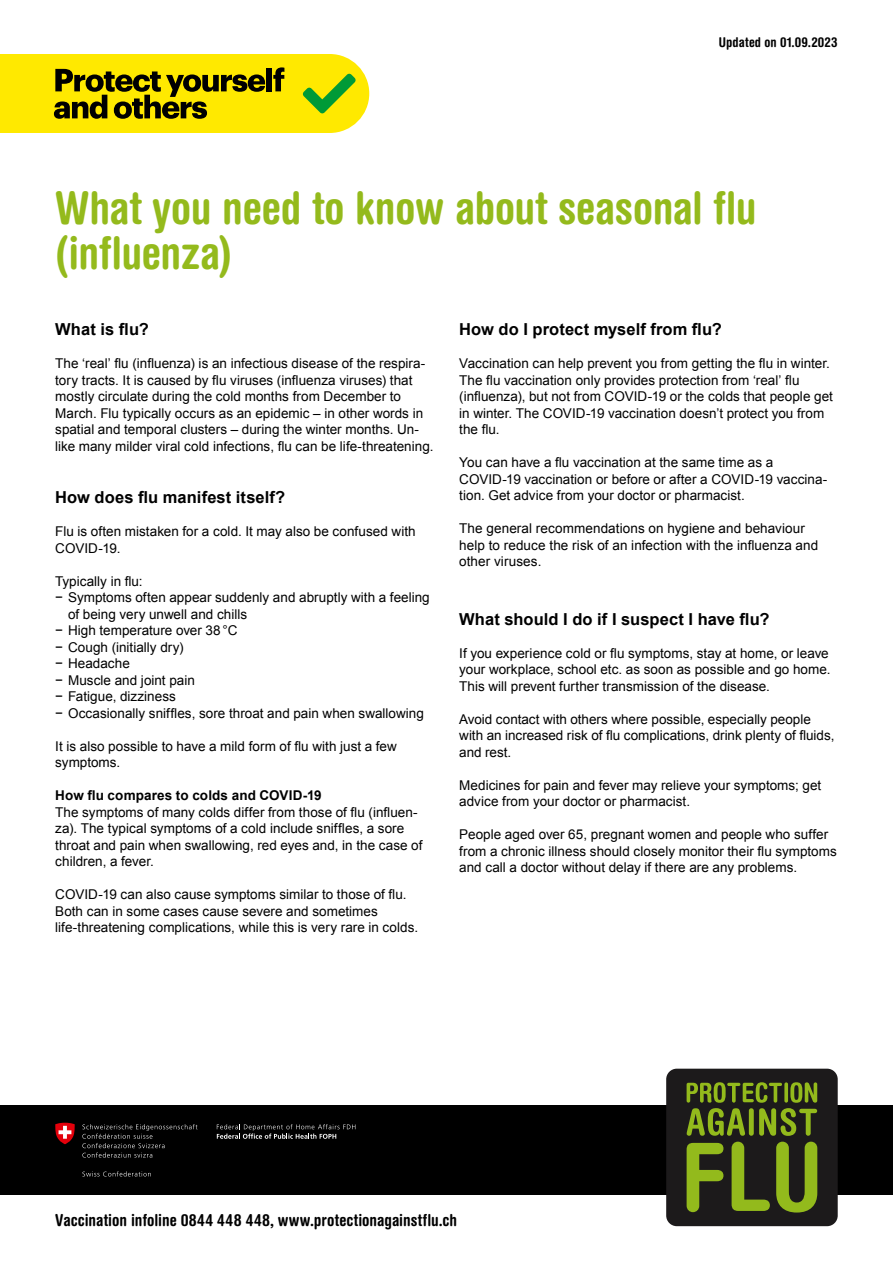
<style>
.page{position:relative;width:893px;height:1263px;background:#fff}
.page>*{position:absolute;margin:0;border:0;box-sizing:border-box;transform-origin:0 0}
.t1{font:700 condensed 45px/45px "Helvetica Rounded";letter-spacing:-.005em;color:#94ba1c}
.t2{font:700 16.5px "Arial";letter-spacing:.005em;color:#000}
.t3{font:700 condensed 16.5px "Helvetica Rounded";color:#000}
.t4{font:13.5px/16.5px "Arial";color:#000}
.t5{font:700 13.5px "Arial";letter-spacing:.01em;color:#000}
.t6{font:700 condensed 13.5px "Helvetica Rounded";letter-spacing:.01em;color:#000}
</style>
<div class="page">
<div style="left:0;top:1106px;width:893px;height:89px;background:#000"></div>
<svg style="left:217px;top:1124px;width:138px;height:15px"></svg>
<svg style="left:82px;top:1124px;width:116px;height:34px"></svg>
<svg style="left:82px;top:1171px;width:69px;height:5px"></svg>
<svg style="left:55px;top:1123px;width:20px;height:21px"></svg>
<div style="left:666px;top:1069px;width:172px;height:157px;background:#1c1a1b;border-radius:11px"></div>
<svg style="left:687px;top:1143px;width:36px;height:69px"></svg>
<svg style="left:732px;top:1142px;width:38px;height:69px"></svg>
<svg style="left:776px;top:1142px;width:41px;height:70px"></svg>
<svg style="left:687px;top:1082px;width:130px;height:54px"></svg>
<svg style="left:0;top:54px;width:369px;height:79px;background:#d1c307"></svg>
<p class="t6" style="left:719px;top:34px;width:120px">Updated on 01.09.2023</p>
<h1 class="t1" style="left:55px;top:185px;width:703px">What you need to know about seasonal flu (influenza)</h1>
<p class="t2" style="left:55px;top:319px;width:95px">What is flu?</p>
<p class="t4" style="left:55px;top:355px;width:380px">The ‘real’ flu (influenza) is an infectious disease of the respira&shy;tory tracts. It is caused by flu viruses (influenza viruses) that mostly circulate during the cold months from December to March. Flu typically occurs as an epidemic – in other words in spatial and temporal clusters – during the winter months. Un&shy;like many milder viral cold infections, flu can be life-threatening.</p>
<p class="t2" style="left:55px;top:487px;width:232px">How does flu manifest itself?</p>
<p class="t4" style="left:55px;top:523px;width:362px">Flu is often mistaken for a cold. It may also be confused with<br>COVID-19.</p>
<p class="t4" style="left:55px;top:573px;width:89px">Typically in flu:</p>
<p class="t4" style="left:55px;top:589px;width:376px">− Symptoms often appear suddenly and abruptly with a feeling</p>
<p class="t4" style="left:68px;top:606px;width:181px">of being very unwell and chills</p>
<p class="t4" style="left:55px;top:622px;width:184px">− High temperature over 38°C</p>
<p class="t4" style="left:55px;top:639px;width:130px">− Cough (initially dry)</p>
<p class="t4" style="left:55px;top:655px;width:76px">− Headache</p>
<p class="t4" style="left:55px;top:672px;width:141px">− Muscle and joint pain</p>
<p class="t4" style="left:55px;top:688px;width:122px">− Fatigue, dizziness</p>
<p class="t4" style="left:55px;top:705px;width:370px">− Occasionally sniffles, sore throat and pain when swallowing</p>
<p class="t4" style="left:55px;top:738px;width:343px">It is also possible to have a mild form of flu with just a few symptoms.</p>
<p class="t5" style="left:55px;top:787px;width:268px">How flu compares to colds and COVID-19</p>
<p class="t4" style="left:55px;top:804px;width:369px">The symptoms of many colds differ from those of flu (influen&shy;za). The typical symptoms of a cold include sniffles, a sore throat and pain when swallowing, red eyes and, in the case of children, a fever.</p>
<p class="t4" style="left:55px;top:886px;width:364px">COVID-19 can also cause symptoms similar to those of flu.<br>Both can in some cases cause severe and sometimes life-threatening complications, while this is very rare in colds.</p>
<p class="t2" style="left:459px;top:319px;width:264px">How do I protect myself from flu?</p>
<p class="t4" style="left:459px;top:355px;width:375px">Vaccination can help prevent you from getting the flu in winter.<br>The flu vaccination only provides protection from ‘real’ flu (influenza), but not from COVID-19 or the colds that people get in winter. The COVID-19 vaccination doesn’t protect you from the flu.</p>
<p class="t4" style="left:459px;top:454px;width:370px">You can have a flu vaccination at the same time as a<br>COVID-19 vaccination or before or after a COVID-19 vaccina&shy;tion. Get advice from your doctor or pharmacist.</p>
<p class="t4" style="left:459px;top:520px;width:361px">The general recommendations on hygiene and behaviour help to reduce the risk of an infection with the influenza and other viruses.</p>
<p class="t2" style="left:459px;top:608px;width:312px">What should I do if I suspect I have flu?</p>
<p class="t4" style="left:459px;top:645px;width:373px">If you experience cold or flu symptoms, stay at home, or leave your workplace, school etc. as soon as possible and go home.<br>This will prevent further transmission of the disease.</p>
<p class="t4" style="left:459px;top:711px;width:377px">Avoid contact with others where possible, especially people with an increased risk of flu complications, drink plenty of fluids, and rest.</p>
<p class="t4" style="left:459px;top:777px;width:363px">Medicines for pain and fever may relieve your symptoms; get advice from your doctor or pharmacist.</p>
<p class="t4" style="left:459px;top:826px;width:379px">People aged over 65, pregnant women and people who suffer from a chronic illness should closely monitor their flu symptoms and call a doctor without delay if there are any problems.</p>
<p class="t3" style="left:55px;top:1210px;width:403px">Vaccination infoline 0844 448 448, www.protectionagainstflu.ch</p>
</div>
